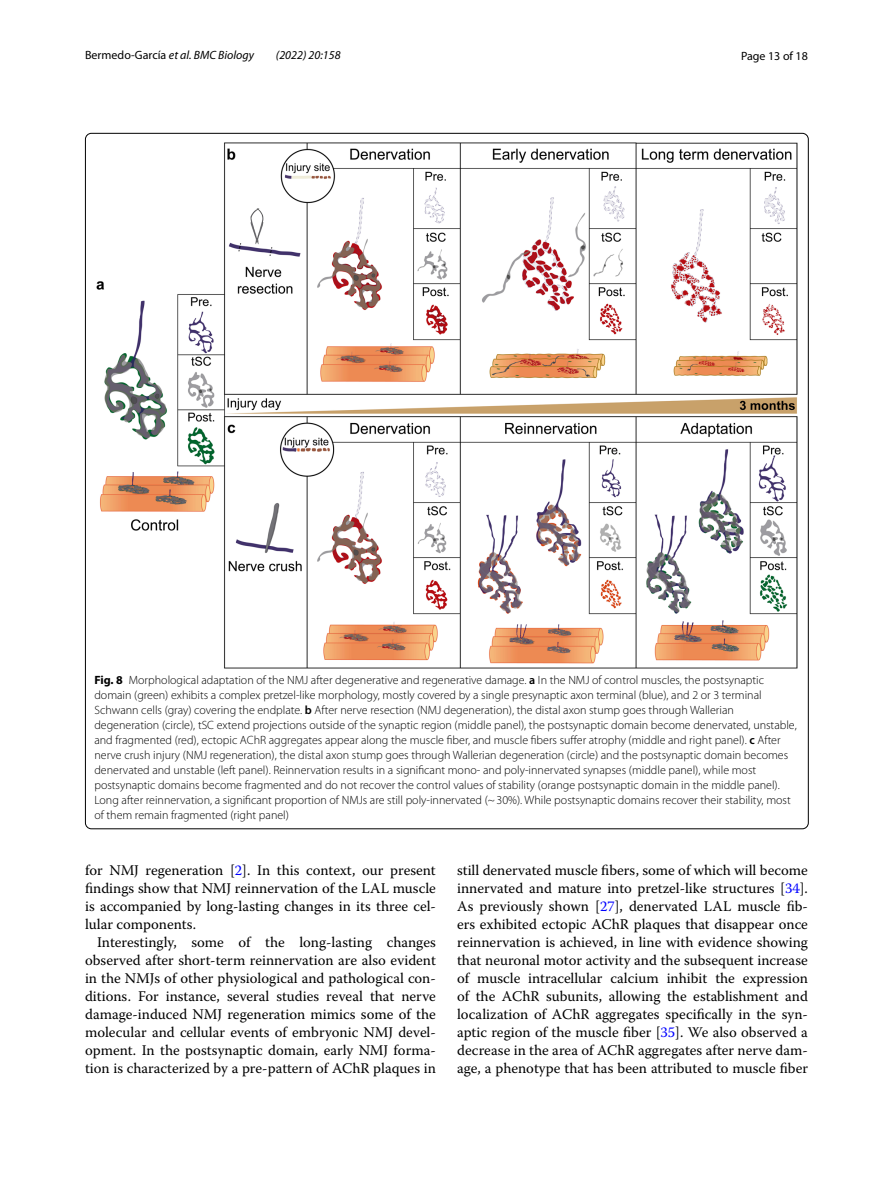
<style>
.page{position:relative;width:893px;height:1187px;background:#fff}
.page>*{position:absolute;margin:0;border:0;box-sizing:border-box;transform-origin:0 0}
.t1{font:14.7px/18px "Warnock Pro";color:#000;text-align:justify}
.t2{font:300 12px/15px "Myriad Pro";color:#000}
.t3{font:italic 12px "Myriad Pro";color:#000}
.t4{font:12px "Myriad Pro";color:#000}
.s1{font-style:normal}
.s2{font-weight:700}
.s3{font-weight:600}
.s4{color:#00f}
</style>
<div class="page">
<img style="left:97px;top:142px;width:700px;height:526px">
<p class="t3" style="left:85px;top:48px;width:171px"><span class="s1">Bermedo‑García</span> et al. BMC Biology</p>
<p class="t3" style="left:276px;top:48px;width:66px">(2022) 20:158</p>
<p class="t4" style="left:741px;top:48px;width:68px">Page 13 of 18</p>
<p class="t2" style="left:94px;top:672px;width:704px"><span class="s2">Fig. 8</span> Morphological adaptation of the NMJ after degenerative and regenerative damage. <span class="s3">a</span> In the NMJ of control muscles, the postsynaptic domain (green) exhibits a complex pretzel-like morphology, mostly covered by a single presynaptic axon terminal (blue), and 2 or 3 terminal Schwann cells (gray) covering the endplate. <span class="s3">b</span> After nerve resection (NMJ degeneration), the distal axon stump goes through Wallerian degeneration (circle), tSC extend projections outside of the synaptic region (middle panel), the postsynaptic domain become denervated, unstable, and fragmented (red), ectopic AChR aggregates appear along the muscle fiber, and muscle fibers suffer atrophy (middle and right panel). <span class="s3">c</span> After nerve crush injury (NMJ regeneration), the distal axon stump goes through Wallerian degeneration (circle) and the postsynaptic domain becomes denervated and unstable (left panel). Reinnervation results in a significant mono- and poly-innervated synapses (middle panel), while most postsynaptic domains become fragmented and do not recover the control values of stability (orange postsynaptic domain in the middle panel).<br>Long after reinnervation, a significant proportion of NMJs are still poly-innervated (~30%). While postsynaptic domains recover their stability, most of them remain fragmented (right panel)</p>
<p class="t1" style="left:85px;top:860px;width:352px">for NMJ regeneration [<span class="s4">2</span>]. In this context, our present findings show that NMJ reinnervation of the LAL muscle is accompanied by long-lasting changes in its three cel&shy;lular components.</p>
<p class="t1" style="left:85px;top:932px;width:352px;text-indent:12px">Interestingly, some of the long-lasting changes observed after short-term reinnervation are also evident in the NMJs of other physiological and pathological con&shy;ditions. For instance, several studies reveal that nerve damage-induced NMJ regeneration mimics some of the molecular and cellular events of embryonic NMJ devel&shy;opment. In the postsynaptic domain, early NMJ forma&shy;tion is characterized by a pre-pattern of AChR plaques in</p>
<p class="t1" style="left:457px;top:860px;width:352px">still denervated muscle fibers, some of which will become innervated and mature into pretzel-like structures [<span class="s4">34</span>].<br>As previously shown [<span class="s4">27</span>], denervated LAL muscle fib&shy;ers exhibited ectopic AChR plaques that disappear once reinnervation is achieved, in line with evidence showing that neuronal motor activity and the subsequent increase of muscle intracellular calcium inhibit the expression of the AChR subunits, allowing the establishment and localization of AChR aggregates specifically in the syn&shy;aptic region of the muscle fiber [<span class="s4">35</span>]. We also observed a decrease in the area of AChR aggregates after nerve dam&shy;age, a phenotype that has been attributed to muscle fiber</p>
</div>
